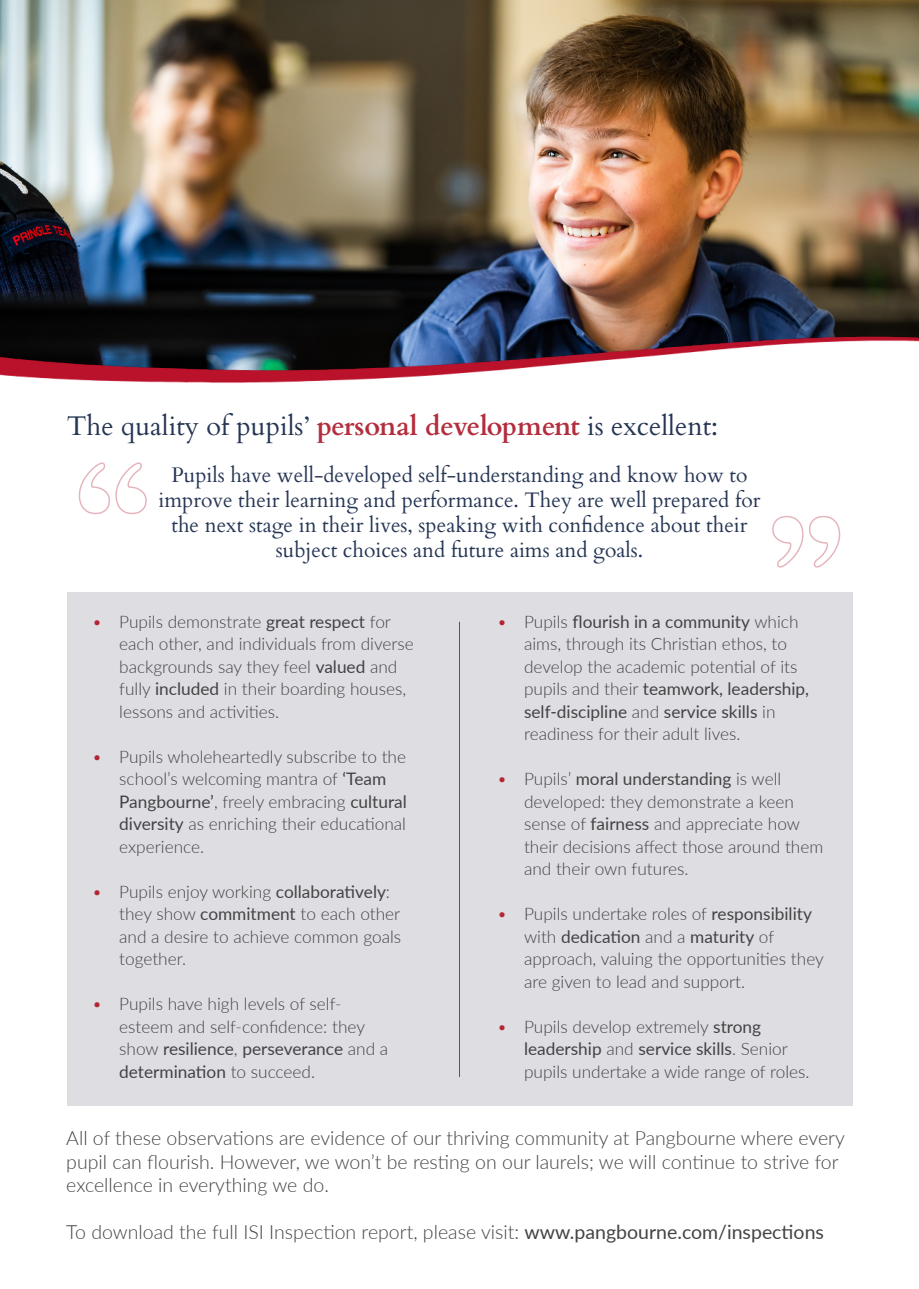
<style>
.page{position:relative;width:919px;height:1289px;background:#fff}
.page>*{position:absolute;margin:0;border:0;box-sizing:border-box;transform-origin:0 0}
.t1{font:27px "Cardo";color:#253554}
.t2{font:21px/25.2px "Cardo";color:#253554;text-align:center}
.t3{font:300 19.5px/23.4px "Lato";color:#424345}
.t4{font:300 17.25px/22.5px "Lato";color:#424345}
.s1{font-weight:700;color:#b32d3e}
.s2{color:#b42534}
.s3{font-weight:400}
</style>
<div class="page">
<img style="left:0;top:0;width:918px;height:290px">
<img style="left:0;top:290px;width:918px;height:93px">
<div style="left:67px;top:592px;width:785px;height:514px;background:#dedde2"></div>
<svg style="left:78px;top:462px;width:69px;height:53px"></svg>
<svg style="left:772px;top:515px;width:69px;height:53px"></svg>
<hr style="left:459px;top:621px;width:1px;height:455px;background:#b32d3e">
<p class="t1" style="left:67px;top:404px;width:652px">The quality of pupils’ <span class="s1">personal development</span> is excellent:</p>
<p class="t2" style="left:158px;top:461px;width:603px">Pupils have well-developed self-understanding and know how to improve their learning and performance. They are well prepared for the next stage in their lives, speaking with confidence about their subject choices and future aims and goals.</p>
<p class="t4" style="left:119px;top:609px;width:296px;text-indent:-27px"><span class="s2">•</span> Pupils demonstrate <span class="s3">great respect</span> for each other, and individuals from diverse backgrounds say they feel <span class="s3">valued</span> and fully <span class="s3">included</span> in their boarding houses, lessons and activities.</p>
<p class="t4" style="left:119px;top:744px;width:289px;text-indent:-27px"><span class="s2">•</span> Pupils wholeheartedly subscribe to the school’s welcoming mantra of <span class="s3">‘Team Pangbourne’</span>, freely embracing <span class="s3">cultural diversity</span> as enriching their educational experience.</p>
<p class="t4" style="left:119px;top:879px;width:283px;text-indent:-27px"><span class="s2">•</span> Pupils enjoy working <span class="s3">collaboratively</span>: they show <span class="s3">commitment</span> to each other and a desire to achieve common goals together.</p>
<p class="t4" style="left:119px;top:992px;width:270px;text-indent:-27px"><span class="s2">•</span> Pupils have high levels of self&shy;esteem and self-confidence: they show <span class="s3">resilience</span>, <span class="s3">perseverance</span> and a <span class="s3">determination</span> to succeed.</p>
<p class="t4" style="left:524px;top:609px;width:286px;text-indent:-27px"><span class="s2">•</span> Pupils <span class="s3">flourish in a community</span> which aims, through its Christian ethos, to develop the academic potential of its pupils and their <span class="s3">teamwork, leadership, self-discipline</span> and <span class="s3">service skills</span> in readiness for their adult lives.</p>
<p class="t4" style="left:524px;top:767px;width:301px;text-indent:-27px"><span class="s2">•</span> Pupils’ <span class="s3">moral understanding</span> is well developed: they demonstrate a keen sense of <span class="s3">fairness</span> and appreciate how their decisions affect those around them and their own futures.</p>
<p class="t4" style="left:524px;top:902px;width:301px;text-indent:-27px"><span class="s2">•</span> Pupils undertake roles of <span class="s3">responsibility </span>with <span class="s3">dedication</span> and a <span class="s3">maturity</span> of approach, valuing the opportunities they are given to lead and support.</p>
<p class="t4" style="left:524px;top:1014px;width:287px;text-indent:-27px"><span class="s2">•</span> Pupils develop extremely <span class="s3">strong leadership</span> and <span class="s3">service skills</span>. Senior pupils undertake a wide range of roles.</p>
<p class="t3" style="left:66px;top:1125px;width:780px">All of these observations are evidence of our thriving community at Pangbourne where every pupil can flourish. However, we won’t be resting on our laurels; we will continue to strive for excellence in everything we do.</p>
<p class="t3" style="left:66px;top:1219px;width:759px">To download the full ISI Inspection report, please visit: <span class="s3">www.pangbourne.com/inspections</span></p>
</div>
